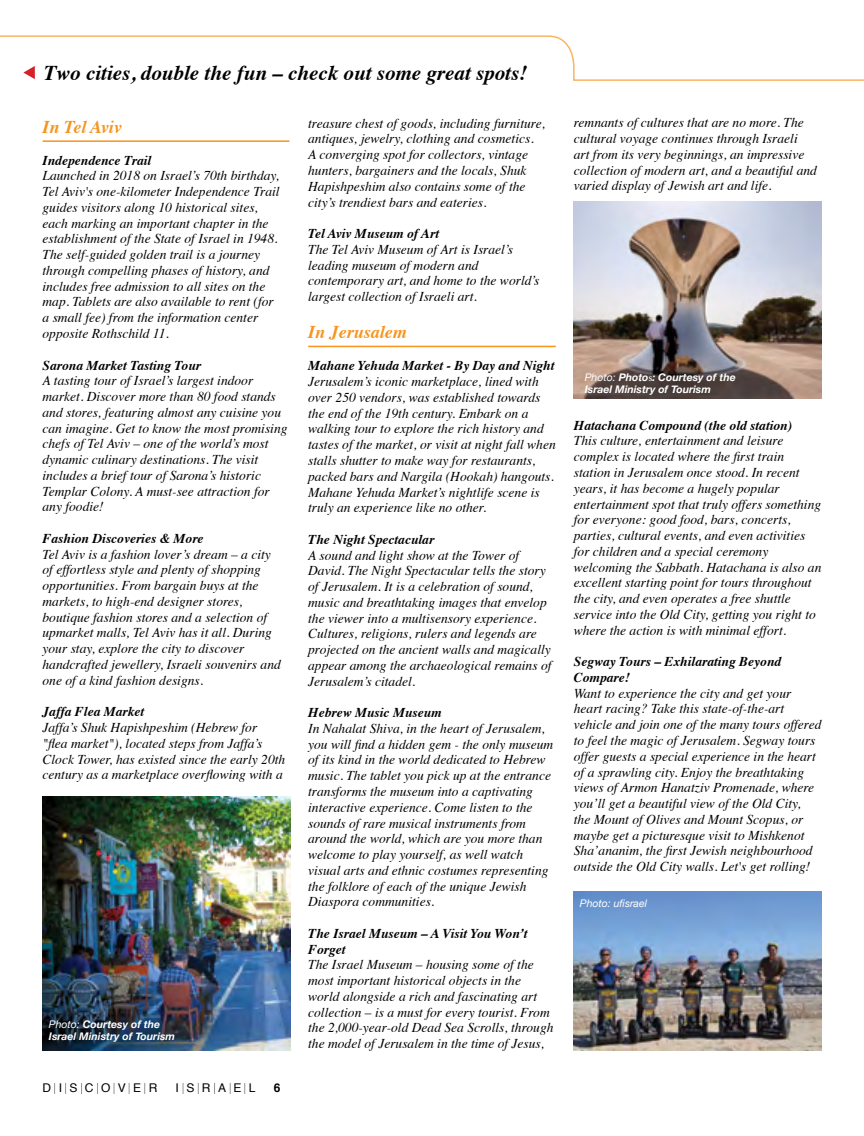
<style>
.page{position:relative;width:864px;height:1136px;background:#fff}
.page>*{position:absolute;margin:0;border:0;box-sizing:border-box;transform-origin:0 0}
.t1{font:italic 700 21px "Times";color:#000}
.t2{font:italic 700 18px "Times";color:#f7941e}
.t3{font:italic 13.5px/15.8px "Times";color:#000}
.t4{font:italic 700 13.5px/15.8px "Times";color:#000}
.t5{font:12px "Helvetica";letter-spacing:.62em;color:#000}
.t6{font:700 12px "Helvetica";color:#000}
.t7{font:italic 700 10.5px/12px "Helvetica Neue";color:#fff}
.t8{font:italic 10.5px "Helvetica Neue";color:#fff}
.s1{font-weight:400}
.s2{font-family:"Adobe Hebrew";font-weight:400;font-style:normal}
</style>
<div class="page">
<hr style="left:43px;top:140px;width:246px;height:2px;background:#f7941e">
<hr style="left:308px;top:345px;width:247px;height:2px;background:#f7941e">
<svg style="left:0;top:35px;width:863px;height:46px"></svg>
<img style="left:573px;top:201px;width:248px;height:198px">
<img style="left:43px;top:796px;width:247px;height:254px">
<img style="left:573px;top:891px;width:248px;height:159px">
<h1 class="t1" style="left:44px;top:53px;width:484px">Two cities, double the fun – check out some great spots!</h1>
<h2 class="t2" style="left:43px;top:110px;width:81px">In Tel Aviv</h2>
<p class="t4" style="left:43px;top:151px;width:110px">Independence Trail</p>
<p class="t3" style="left:43px;top:167px;width:238px">Launched in 2018 on Israel’s 70th birthday, Tel Aviv's one-kilometer Independence Trail guides visitors along 10 historical sites, each marking an important chapter in the establishment of the State of Israel in 1948.<br>The self-guided golden trail is a journey through compelling phases of history, and includes free admission to all sites on the map. Tablets are also available to rent (for a small fee) from the information center opposite Rothschild 11.</p>
<p class="t4" style="left:43px;top:356px;width:160px">Sarona Market Tasting Tour</p>
<p class="t3" style="left:43px;top:372px;width:246px">A tasting tour of Israel’s largest indoor market. Discover more than 80 food stands and stores, featuring almost any cuisine you can imagine. Get to know the most promising chefs of Tel Aviv – one of the world’s most dynamic culinary destinations. The visit includes a brief tour of Sarona’s historic Templar Colony. A must-see attraction for any foodie!</p>
<p class="t4" style="left:43px;top:529px;width:162px">Fashion Discoveries &amp; More</p>
<p class="t3" style="left:43px;top:545px;width:240px">Tel Aviv is a fashion lover’s dream – a city of effortless style and plenty of shopping opportunities. From bargain buys at the markets, to high-end designer stores, boutique fashion stores and a selection of upmarket malls, Tel Aviv has it all. During your stay, explore the city to discover handcrafted jewellery, Israeli souvenirs and one of a kind fashion designs.</p>
<p class="t4" style="left:43px;top:702px;width:103px">Jaffa Flea Market</p>
<p class="t3" style="left:43px;top:718px;width:244px">Jaffa’s Shuk Hapishpeshim (Hebrew for "flea market"), located steps from Jaffa’s Clock Tower, has existed since the early 20th century as a marketplace overflowing with a</p>
<p class="t7" style="left:49px;top:1018px;width:128px"><span class="s1">Photo:</span> Courtesy of the<br>Israel Ministry of Tourism</p>
<p class="t5" style="left:43px;top:1078px;width:116px">DISCOVER</p>
<p class="t5" style="left:175px;top:1078px;width:81px">ISRAEL</p>
<p class="t6" style="left:273px;top:1077px;width:8px">6</p>
<p class="t3" style="left:308px;top:114px;width:238px">treasure chest of goods, including furniture, antiques, jewelry, clothing and cosmetics.<br>A converging spot for collectors, vintage hunters, bargainers and the locals, Shuk Hapishpeshim also contains some of the city’s trendiest bars and eateries.</p>
<p class="t4" style="left:308px;top:224px;width:133px">Tel Aviv Museum of Art</p>
<p class="t3" style="left:308px;top:240px;width:233px">The Tel Aviv Museum of Art is Israel’s leading museum of modern and contemporary art, and home to the world’s largest collection of Israeli art.</p>
<h2 class="t2" style="left:308px;top:315px;width:100px">In Jerusalem</h2>
<p class="t4" style="left:308px;top:357px;width:248px">Mahane Yehuda Market - By Day and Night</p>
<p class="t3" style="left:308px;top:373px;width:249px">Jerusalem’s iconic marketplace, lined with over 250 vendors, was established towards the end of the 19th century. Embark on a walking tour to explore the rich history and tastes of the market, or visit at night fall when stalls shutter to make way for restaurants, packed bars and Nargila (Hookah) hangouts.<br>Mahane Yehuda Market’s nightlife scene is truly an experience like no other.</p>
<p class="t4" style="left:308px;top:530px;width:128px">The Night Spectacular</p>
<p class="t3" style="left:308px;top:546px;width:245px">A sound and light show at the Tower of David. The Night Spectacular tells the story of Jerusalem. It is a celebration of sound, music and breathtaking images that envelop the viewer into a multisensory experience.<br>Cultures, religions, rulers and legends are projected on the ancient walls and magically appear among the archaeological remains of Jerusalem’s citadel.</p>
<p class="t4" style="left:308px;top:703px;width:135px">Hebrew Music Museum</p>
<p class="t3" style="left:308px;top:719px;width:246px">In Nahalat Shiva, in the heart of Jerusalem, you will find a hidden gem - the only museum of its kind in the world dedicated to Hebrew music. The tablet you pick up at the entrance transforms the museum into a captivating interactive experience. Come listen to the sounds of rare musical instruments from around the world, which are you more than welcome to play yourself, as well watch visual arts and ethnic costumes representing the folklore of each of the unique Jewish Diaspora communities.</p>
<p class="t4" style="left:308px;top:924px;width:221px">The Israel Museum – A Visit You Won’t<br>Forget</p>
<p class="t3" style="left:308px;top:956px;width:247px">The Israel Museum – housing some of the most important historical objects in the world alongside a rich and fascinating art collection – is a must for every tourist. From the 2,000-year-old Dead Sea Scrolls, through the model of Jerusalem in the time of Jesus,</p>
<p class="t3" style="left:573px;top:114px;width:244px">remnants of cultures that are no more. The cultural voyage continues through Israeli<br>art from its very beginnings, an impressive collection of modern art, and a beautiful and varied display of Jewish art and life.</p>
<p class="t7" style="left:584px;top:372px;width:152px"><span class="s1">Photo:</span> Photo<span class="s2">s</span>: Courtesy of the<br>Israel Ministry of Tourism</p>
<p class="t4" style="left:573px;top:416px;width:220px">Hatachana Compound (the old station)</p>
<p class="t3" style="left:573px;top:432px;width:249px">This culture, entertainment and leisure complex is located where the first train station in Jerusalem once stood. In recent years, it has become a hugely popular entertainment spot that truly offers something for everyone: good food, bars, concerts, parties, cultural events, and even activities for children and a special ceremony welcoming the Sabbath. Hatachana is also an excellent starting point for tours throughout the city, and even operates a free shuttle service into the Old City, getting you right to where the action is with minimal effort.</p>
<p class="t4" style="left:573px;top:652px;width:209px">Segway Tours – Exhilarating Beyond<br>Compare!</p>
<p class="t3" style="left:573px;top:684px;width:249px">Want to experience the city and get your heart racing? Take this state-of-the-art vehicle and join one of the many tours offered to feel the magic of Jerusalem. Segway tours offer guests a special experience in the heart of a sprawling city. Enjoy the breathtaking views of Armon Hanatziv Promenade, where you’ll get a beautiful view of the Old City,<br>the Mount of Olives and Mount Scopus, or maybe get a picturesque visit to Mishkenot Sha’ananim, the first Jewish neighbourhood outside the Old City walls. Let's get rolling!</p>
<p class="t8" style="left:579px;top:895px;width:69px">Photo: ufisrael</p>
</div>
